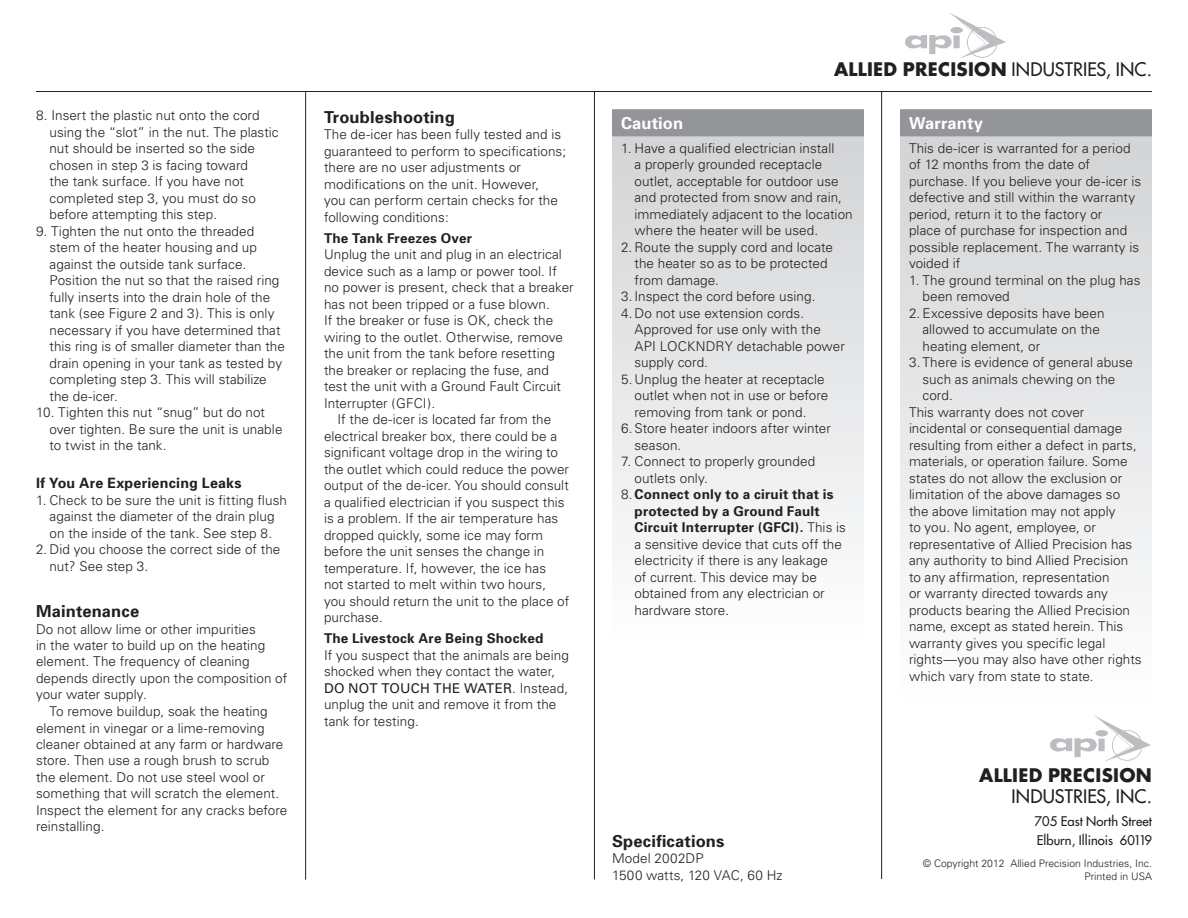
<style>
.page{position:relative;width:1188px;height:918px;background:#fff}
.page>*{position:absolute;margin:0;border:0;box-sizing:border-box;transform-origin:0 0}
.t1{font:700 18.15px/20.9px "Futura";letter-spacing:.015em;color:#231f20;text-align:right}
.head_bold_11{font:700 16.5px "Univers";letter-spacing:.01em;color:#231f20}
.head_bold_11_reverse{font:700 16.5px "Univers";letter-spacing:.01em;color:#fff}
.head_bold_9_5{font:700 14.25px "Univers";letter-spacing:.015em;color:#231f20}
.body{font:300 13.5px/16.5px "Univers";letter-spacing:.005em;color:#231f20}
.body_numbered{font:300 13.5px/16.5px "Univers";letter-spacing:.005em;color:#231f20}
.head_bold_9_5-2{font:700 13.5px "Univers";letter-spacing:.015em;color:#231f20}
.t2{font:13.05px "Futura";color:#231f20}
.t3{font:300 10.35px/12.5px "Univers";color:#231f20;text-align:right}
.s1{font-weight:400}
.s2{font-weight:700}
</style>
<div class="page">
<hr style="left:36px;top:91px;width:1116px;height:1px;background:#231f20">
<img style="left:906px;top:13px;width:100px;height:46px">
<div style="left:900px;top:110px;width:252px;height:597px;background:linear-gradient(to bottom,#d0d1d4,#fefeff)"></div>
<div style="left:900px;top:109px;width:252px;height:14px;background:#939598"></div>
<div style="left:900px;top:118px;width:252px;height:18px;background:#939598"></div>
<img style="left:1051px;top:716px;width:99px;height:46px">
<hr style="left:881px;top:92px;width:1px;height:787px;background:#231f20">
<div style="left:612px;top:110px;width:252px;height:535px;background:linear-gradient(to bottom,#d0d1d4,#fefeff)"></div>
<div style="left:612px;top:109px;width:252px;height:14px;background:#939598"></div>
<div style="left:612px;top:118px;width:252px;height:18px;background:#939598"></div>
<hr style="left:594px;top:92px;width:1px;height:787px;background:#231f20">
<hr style="left:305px;top:92px;width:1px;height:788px;background:#231f20">
<p class="body_numbered" style="left:50px;top:107px;width:231px;text-indent:-14px">8. Insert the plastic nut onto the cord using the “slot” in the nut. The plastic nut should be inserted so the side chosen in step 3 is facing toward<br>the tank surface. If you have not completed step 3, you must do so before attempting this step.</p>
<p class="body_numbered" style="left:50px;top:223px;width:237px;text-indent:-14px">9. Tighten the nut onto the threaded stem of the heater housing and up against the outside tank surface.<br>Position the nut so that the raised ring fully inserts into the drain hole of the tank (see Figure 2 and 3). This is only necessary if you have determined that this ring is of smaller diameter than the drain opening in your tank as tested by completing step 3. This will stabilize the de-icer.</p>
<p class="body_numbered" style="left:50px;top:404px;width:235px;text-indent:-14px">10. Tighten this nut “snug” but do not over tighten. Be sure the unit is unable to twist in the tank.</p>
<p class="head_bold_9_5" style="left:36px;top:474px;width:207px">If You Are Experiencing Leaks</p>
<p class="body_numbered" style="left:36px;top:491px;width:252px;text-align:center">1. Check to be sure the unit is fitting flush against the diameter of the drain plug<br>on the inside of the tank. See step 8.</p>
<p class="body_numbered" style="left:50px;top:541px;width:232px;text-indent:-14px">2. Did you choose the correct side of the nut? See step 3.</p>
<p class="head_bold_11" style="left:36px;top:601px;width:105px">Maintenance</p>
<p class="body" style="left:36px;top:620px;width:253px">Do not allow lime or other impurities<br>in the water to build up on the heating element. The frequency of cleaning depends directly upon the composition of your water supply.</p>
<p class="body" style="left:36px;top:703px;width:253px;text-indent:14px">To remove buildup, soak the heating element in vinegar or a lime-removing cleaner obtained at any farm or hardware store. Then use a rough brush to scrub the element. Do not use steel wool or something that will scratch the element.<br>Inspect the element for any cracks before reinstalling.</p>
<p class="head_bold_11" style="left:324px;top:107px;width:132px">Troubleshooting</p>
<p class="body" style="left:324px;top:126px;width:244px">The de-icer has been fully tested and is guaranteed to perform to specifications; there are no user adjustments or modifications on the unit. However,<br>you can perform certain checks for the following conditions:</p>
<p class="head_bold_9_5-2" style="left:324px;top:230px;width:150px">The Tank Freezes Over</p>
<p class="body" style="left:324px;top:246px;width:251px">Unplug the unit and plug in an electrical device such as a lamp or power tool. If no power is present, check that a breaker has not been tripped or a fuse blown.<br>If the breaker or fuse is OK, check the wiring to the outlet. Otherwise, remove the unit from the tank before resetting the breaker or replacing the fuse, and test the unit with a Ground Fault Circuit Interrupter (GFCI).</p>
<p class="body" style="left:324px;top:411px;width:247px;text-indent:14px">If the de-icer is located far from the electrical breaker box, there could be a significant voltage drop in the wiring to the outlet which could reduce the power output of the de-icer. You should consult a qualified electrician if you suspect this is a problem. If the air temperature has dropped quickly, some ice may form before the unit senses the change in temperature. If, however, the ice has<br>not started to melt within two hours, you should return the unit to the place of purchase.</p>
<p class="head_bold_9_5-2" style="left:324px;top:630px;width:221px">The Livestock Are Being Shocked</p>
<p class="body" style="left:324px;top:647px;width:246px">If you suspect that the animals are being shocked when they contact the water,<br><span class="s1">DO NOT TOUCH THE WATER</span>. Instead, unplug the unit and remove it from the tank for testing.</p>
<h1 class="t1" style="left:834px;top:58px;width:319px">ALLIED PRECISION <span class="s1">INDUSTRIES, INC.</span></h1>
<p class="head_bold_11_reverse" style="left:909px;top:113px;width:76px">Warranty</p>
<p class="body" style="left:909px;top:140px;width:234px">This de-icer is warranted for a period of 12 months from the date of purchase. If you believe your de-icer is defective and still within the warranty period, return it to the factory or<br>place of purchase for inspection and possible replacement. The warranty is voided if</p>
<p class="body_numbered" style="left:922px;top:272px;width:220px;text-indent:-14px">1. The ground terminal on the plug has been removed</p>
<p class="body_numbered" style="left:922px;top:305px;width:184px;text-indent:-14px">2. Excessive deposits have been allowed to accumulate on the heating element, or</p>
<p class="body_numbered" style="left:922px;top:354px;width:212px;text-indent:-14px">3. There is evidence of general abuse such as animals chewing on the cord.</p>
<p class="body" style="left:909px;top:404px;width:234px">This warranty does not cover incidental or consequential damage resulting from either a defect in parts, materials, or operation failure. Some states do not allow the exclusion or limitation of the above damages so the above limitation may not apply<br>to you. No agent, employee, or representative of Allied Precision has any authority to bind Allied Precision to any affirmation, representation<br>or warranty directed towards any products bearing the Allied Precision name, except as stated herein. This warranty gives you specific legal rights—you may also have other rights which vary from state to state.</p>
<p class="head_bold_11_reverse" style="left:621px;top:113px;width:64px">Caution</p>
<p class="body_numbered" style="left:634px;top:140px;width:220px;text-indent:-14px">1. Have a qualified electrician install<br>a properly grounded receptacle outlet, acceptable for outdoor use and protected from snow and rain, immediately adjacent to the location where the heater will be used.</p>
<p class="body_numbered" style="left:634px;top:239px;width:200px;text-indent:-14px">2. Route the supply cord and locate the heater so as to be protected from damage.</p>
<p class="body_numbered" style="left:621px;top:288px;width:196px">3. Inspect the cord before using.</p>
<p class="body_numbered" style="left:634px;top:305px;width:212px;text-indent:-14px">4. Do not use extension cords.<br>Approved for use only with the<br>API LOCKNDRY detachable power supply cord.</p>
<p class="body_numbered" style="left:634px;top:371px;width:195px;text-indent:-14px">5. Unplug the heater at receptacle outlet when not in use or before removing from tank or pond.</p>
<p class="body_numbered" style="left:634px;top:420px;width:198px;text-indent:-14px">6.Store heater indoors after winter season.</p>
<p class="body_numbered" style="left:634px;top:453px;width:182px;text-indent:-14px">7. Connect to properly grounded outlets only.</p>
<p class="body_numbered" style="left:634px;top:486px;width:213px;text-indent:-14px">8.<span class="s2">Connect only to a ciruit that is protected by a Ground Fault<br>Circuit Interrupter (GFCI).</span> This is a sensitive device that cuts off the electricity if there is any leakage<br>of current. This device may be obtained from any electrician or hardware store.</p>
<p class="head_bold_11" style="left:612px;top:831px;width:114px">Specifications</p>
<p class="body" style="left:612px;top:850px;width:93px">Model 2002DP</p>
<p class="body" style="left:612px;top:867px;width:172px">1500 watts, 120 VAC, 60 Hz</p>
<p class="t1" style="left:979px;top:765px;width:174px">ALLIED PRECISION<br><span class="s1">INDUSTRIES, INC.</span></p>
<p class="t2" style="left:1035px;top:813px;width:119px">705 East North Street</p>
<p class="t2" style="left:1037px;top:832px;width:117px">Elburn, Illinois 60119</p>
<p class="t3" style="left:923px;top:857px;width:231px">© Copyright 2012 Allied Precision Industries, Inc.<br>Printed in USA</p>
</div>
